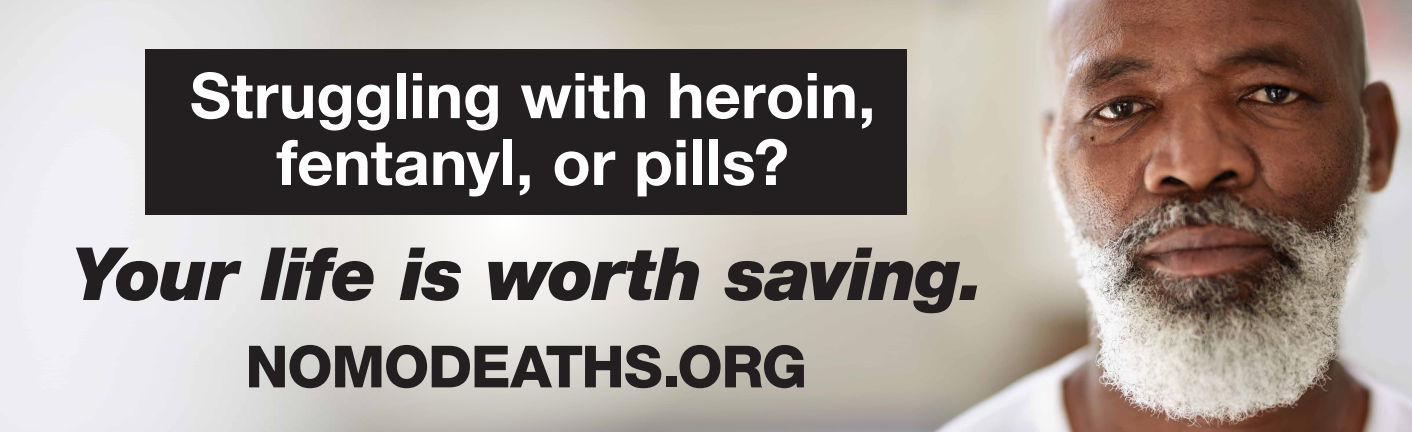
<style>
.page{position:relative;width:1412px;height:432px;background:#fff}
.page>*{position:absolute;margin:0;border:0;box-sizing:border-box;transform-origin:0 0}
.t1{font:italic 900 73.4px "Helvetica Neue LT Com";letter-spacing:-.025em;color:#231f20}
.t2{font:700 63.16px/66.8px "Helvetica Neue LT Com";color:#fff;text-align:center}
.t3{font:800 58.24px "Helvetica Neue LT Com";letter-spacing:-.025em;color:#231f20}
</style>
<div class="page">
<img style="left:911px;top:0;width:500px;height:432px">
<img style="left:0;top:0;width:911px;height:432px">
<svg style="left:254px;top:0;width:506px;height:432px;background:#d8d5cf"></svg>
<div style="left:145px;top:50px;width:762px;height:165px;background:#231f20"></div>
<p class="t2" style="left:190px;top:60px;width:687px">Struggling with heroin, fentanyl, or pills?</p>
<p class="t1" style="left:72px;top:230px;width:913px">Your life is worth saving.</p>
<p class="t3" style="left:245px;top:332px;width:563px">NOMODEATHS.ORG</p>
</div>
